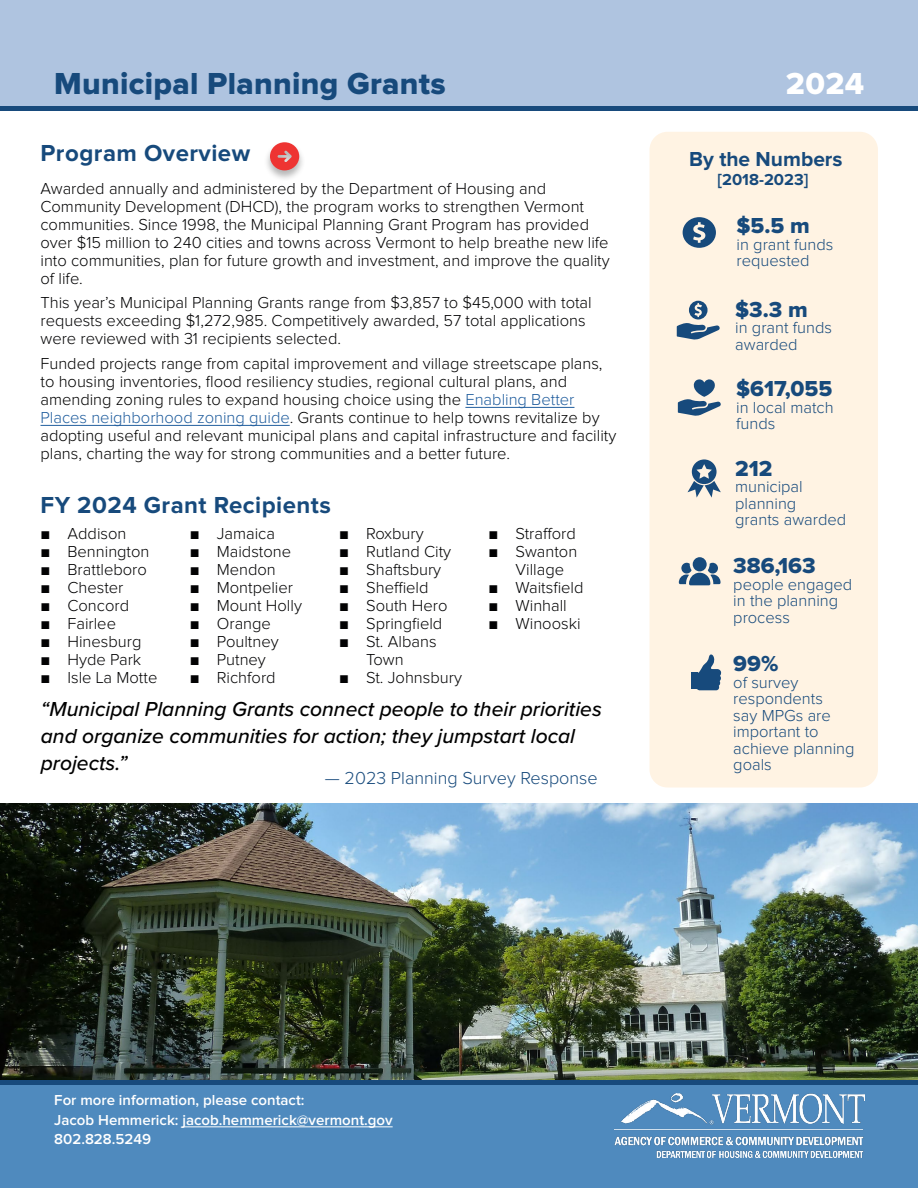
<style>
.page{position:relative;width:918px;height:1188px;background:#fff}
.page>*{position:absolute;margin:0;border:0;box-sizing:border-box;transform-origin:0 0}
.t1{font:31.5px "Proxima Nova Extrabld";letter-spacing:.01em;color:#174a7c}
.t2{font:31.5px "Proxima Nova Extrabld";color:#fff}
.t3{font:700 24px "Proxima Nova";letter-spacing:.02em;color:#174a7c}
.t4{font:22.5px "Proxima Nova Extrabld";color:#174a7c}
.t5{font:italic 500 21px/27px "Proxima Nova";color:#000}
.t6{font:700 21px "Proxima Nova";color:#174a7c}
.t7{font:300 18px "Proxima Nova";color:#174a7c}
.t8{font:300 16.5px/18px "Proxima Nova";color:#020203}
.t9{font:300 16.5px/18px "Proxima Nova";color:#000}
.t10{font:300 16.5px/16.5px "Proxima Nova";color:#174a7c}
.t11{font:700 16.5px "Proxima Nova";color:#174a7c}
.t12{font:600 15px/19.5px "Proxima Nova";color:#fff}
.s1{color:#215e9e}
.s2{font-family:"Franklin Gothic";font-weight:400}
</style>
<div class="page">
<div style="left:0;top:0;width:918px;height:107px;background:#afc4e0"></div>
<div style="left:0;top:106px;width:918px;height:5px;background:#174a7c"></div>
<div style="left:0;top:1080px;width:918px;height:108px;background:#4f8abe"></div>
<div style="left:0;top:1080px;width:918px;height:5px;background:#174a7c"></div>
<hr style="left:182px;top:1127px;width:211px;height:1px;background:#fff">
<img style="left:614px;top:1093px;width:250px;height:64px">
<hr style="left:465px;top:407px;width:109px;height:1px;background:#215e9e">
<hr style="left:40px;top:425px;width:250px;height:1px;background:#215e9e">
<img style="left:0;top:804px;width:918px;height:275px">
<div style="left:263px;top:141px;width:43px;height:41px;background:#000;opacity:.3"></div>
<svg style="left:270px;top:142px;width:29px;height:28px"></svg>
<div style="left:650px;top:132px;width:228px;height:656px;background:#fff3e3;border-radius:18px"></div>
<svg style="left:677px;top:301px;width:43px;height:39px"></svg>
<svg style="left:683px;top:217px;width:33px;height:31px"></svg>
<svg style="left:678px;top:379px;width:43px;height:37px"></svg>
<svg style="left:688px;top:459px;width:33px;height:39px"></svg>
<div style="left:693px;top:557px;width:14px;height:14px;background:#174a7c;border-radius:50%"></div>
<svg style="left:679px;top:563px;width:42px;height:22px"></svg>
<svg style="left:697px;top:654px;width:24px;height:36px"></svg>
<div style="left:691px;top:673px;width:7px;height:16px;background:#174a7c"></div>
<h1 class="t1" style="left:54px;top:69px;width:393px">Municipal Planning Grants</h1>
<h1 class="t2" style="left:786px;top:69px;width:80px">2024</h1>
<h2 class="t3" style="left:40px;top:142px;width:211px">Program Overview</h2>
<p class="t6" style="left:689px;top:149px;width:155px">By the Numbers</p>
<p class="t8" style="left:40px;top:180px;width:571px">Awarded annually and administered by the Department of Housing and Community Development (DHCD), the program works to strengthen Vermont communities. Since 1998, the Municipal Planning Grant Program has provided over $15 million to 240 cities and towns across Vermont to help breathe new life into communities, plan for future growth and investment, and improve the quality of life.</p>
<p class="t8" style="left:40px;top:295px;width:553px">This year’s Municipal Planning Grants range from $3,857 to $45,000 with total requests exceeding $1,272,985. Competitively awarded, 57 total applications were reviewed with 31 recipients selected.</p>
<p class="t9" style="left:40px;top:355px;width:577px">Funded projects range from capital improvement and village streetscape plans, to housing inventories, flood resiliency studies, regional cultural plans, and amending zoning rules to expand housing choice using the <span class="s1">Enabling Better Places neighborhood zoning guide</span>. Grants continue to help towns revitalize by adopting useful and relevant municipal plans and capital infrastructure and facility plans, charting the way for strong communities and a better future.</p>
<h2 class="t3" style="left:40px;top:494px;width:292px">FY 2024 Grant Recipients</h2>
<p class="t8" style="left:40px;top:525px;width:87px"><span class="s2">■</span> Addison</p>
<p class="t8" style="left:41px;top:543px;width:111px"><span class="s2">■</span> Bennington</p>
<p class="t8" style="left:41px;top:561px;width:108px"><span class="s2">■</span> Brattleboro</p>
<p class="t8" style="left:41px;top:579px;width:85px"><span class="s2">■</span> Chester</p>
<p class="t8" style="left:41px;top:597px;width:90px"><span class="s2">■</span> Concord</p>
<p class="t8" style="left:41px;top:615px;width:77px"><span class="s2">■</span> Fairlee</p>
<p class="t8" style="left:41px;top:633px;width:102px"><span class="s2">■</span> Hinesburg</p>
<p class="t8" style="left:41px;top:651px;width:102px"><span class="s2">■</span> Hyde Park</p>
<p class="t8" style="left:41px;top:669px;width:118px"><span class="s2">■</span> Isle La Motte</p>
<p class="t8" style="left:190px;top:525px;width:87px"><span class="s2">■</span> Jamaica</p>
<p class="t8" style="left:190px;top:543px;width:103px"><span class="s2">■</span> Maidstone</p>
<p class="t8" style="left:190px;top:561px;width:88px"><span class="s2">■</span> Mendon</p>
<p class="t8" style="left:190px;top:579px;width:105px"><span class="s2">■</span> Montpelier</p>
<p class="t8" style="left:190px;top:597px;width:114px"><span class="s2">■</span> Mount Holly</p>
<p class="t8" style="left:190px;top:615px;width:83px"><span class="s2">■</span> Orange</p>
<p class="t8" style="left:190px;top:633px;width:90px"><span class="s2">■</span> Poultney</p>
<p class="t8" style="left:190px;top:651px;width:78px"><span class="s2">■</span> Putney</p>
<p class="t8" style="left:190px;top:669px;width:87px"><span class="s2">■</span> Richford</p>
<p class="t8" style="left:339px;top:525px;width:86px"><span class="s2">■</span> Roxbury</p>
<p class="t8" style="left:339px;top:543px;width:114px"><span class="s2">■</span> Rutland City</p>
<p class="t8" style="left:339px;top:561px;width:104px"><span class="s2">■</span> Shaftsbury</p>
<p class="t8" style="left:339px;top:579px;width:91px"><span class="s2">■</span> Sheffield</p>
<p class="t8" style="left:339px;top:597px;width:110px"><span class="s2">■</span> South Hero</p>
<p class="t8" style="left:339px;top:615px;width:105px"><span class="s2">■</span> Springfield</p>
<p class="t8" style="left:339px;top:633px;width:99px;text-align:center"><span class="s2">■</span> St. Albans<br>Town</p>
<p class="t8" style="left:339px;top:669px;width:124px"><span class="s2">■</span> St. Johnsbury</p>
<p class="t8" style="left:489px;top:525px;width:89px"><span class="s2">■</span> Strafford</p>
<p class="t8" style="left:516px;top:543px;width:63px;text-indent:-27px"><span class="s2">■</span> Swanton<br>Village</p>
<p class="t8" style="left:489px;top:579px;width:97px"><span class="s2">■</span> Waitsfield</p>
<p class="t8" style="left:489px;top:597px;width:80px"><span class="s2">■</span> Winhall</p>
<p class="t8" style="left:489px;top:615px;width:94px"><span class="s2">■</span> Winooski</p>
<p class="t5" style="left:41px;top:695px;width:563px">“Municipal Planning Grants connect people to their priorities and organize communities for action; they jumpstart local projects.”</p>
<p class="t7" style="left:325px;top:770px;width:274px">— 2023 Planning Survey Response</p>
<p class="t11" style="left:718px;top:172px;width:92px">[2018-2023]</p>
<h3 class="t4" style="left:737px;top:216px;width:75px">$5.5 m</h3>
<p class="t10" style="left:737px;top:237px;width:98px">in grant funds requested</p>
<h3 class="t4" style="left:735px;top:299px;width:74px">$3.3 m</h3>
<p class="t10" style="left:735px;top:320px;width:98px">in grant funds awarded</p>
<h3 class="t4" style="left:736px;top:378px;width:98px">$617,055</h3>
<p class="t10" style="left:736px;top:400px;width:99px">in local match funds</p>
<h3 class="t4" style="left:735px;top:458px;width:39px">212</h3>
<p class="t10" style="left:735px;top:479px;width:113px">municipal planning<br>grants awarded</p>
<h3 class="t4" style="left:733px;top:556px;width:84px">386,163</h3>
<p class="t10" style="left:733px;top:577px;width:121px">people engaged in the planning process</p>
<h3 class="t4" style="left:733px;top:654px;width:47px">99%</h3>
<p class="t10" style="left:733px;top:675px;width:123px">of survey respondents<br>say MPGs are important to achieve planning goals</p>
<p class="t12" style="left:54px;top:1091px;width:340px">For more information, please contact:<br>Jacob Hemmerick: jacob.hemmerick@vermont.gov<br>802.828.5249</p>
</div>
